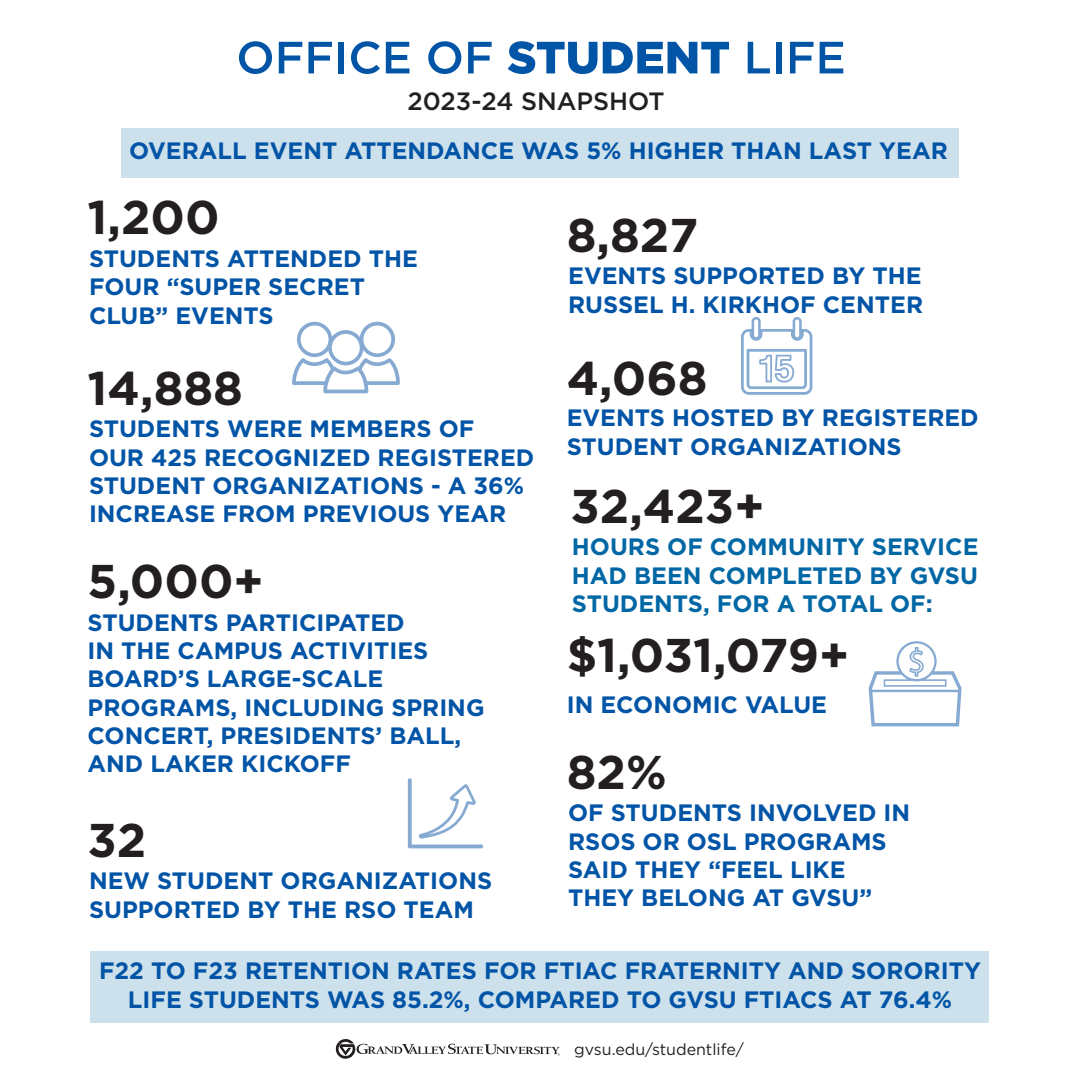
<style>
.page{position:relative;width:1080px;height:1080px;background:#fff}
.page>*{position:absolute;margin:0;border:0;box-sizing:border-box;transform-origin:0 0}
.t1{font:700 47.3px "Gotham";color:#231f20}
.t2{font:500 25px "Gotham";color:#231f20}
.t3{font:700 23.7px/28.4px "Gotham";color:#0154a6}
.t4{font:700 23.7px/28.4px "Gotham";color:#0067a5;text-align:justify}
.t5{font:16px "Gotham";color:#231f20}
</style>
<div class="page">
<div style="left:91px;top:951px;width:898px;height:71px;background:#cde1ed"></div>
<svg style="left:239px;top:41px;width:33px;height:33px"></svg>
<svg style="left:279px;top:42px;width:23px;height:31px"></svg>
<svg style="left:308px;top:42px;width:24px;height:31px"></svg>
<div style="left:338px;top:42px;width:6px;height:31px;background:#0154a6"></div>
<svg style="left:351px;top:41px;width:29px;height:33px"></svg>
<svg style="left:386px;top:42px;width:24px;height:31px"></svg>
<svg style="left:428px;top:41px;width:33px;height:33px"></svg>
<svg style="left:468px;top:42px;width:24px;height:31px"></svg>
<svg style="left:508px;top:41px;width:221px;height:33px"></svg>
<svg style="left:748px;top:42px;width:22px;height:31px"></svg>
<div style="left:776px;top:42px;width:6px;height:31px;background:#0154a6"></div>
<svg style="left:790px;top:42px;width:24px;height:31px"></svg>
<svg style="left:820px;top:42px;width:23px;height:31px"></svg>
<div style="left:121px;top:128px;width:838px;height:50px;background:#cde1ed"></div>
<svg style="left:292px;top:322px;width:108px;height:71px"></svg>
<svg style="left:408px;top:778px;width:75px;height:70px"></svg>
<svg style="left:741px;top:317px;width:71px;height:78px"></svg>
<svg style="left:869px;top:641px;width:93px;height:85px"></svg>
<svg style="left:336px;top:1039px;width:224px;height:20px"></svg>
<p class="t2" style="left:407px;top:85px;width:259px">2023-24 SNAPSHOT</p>
<p class="t3" style="left:129px;top:136px;width:820px">OVERALL EVENT ATTENDANCE WAS 5% HIGHER THAN LAST YEAR</p>
<h1 class="t1" style="left:88px;top:186px;width:134px">1,200</h1>
<p class="t3" style="left:89px;top:244px;width:331px">STUDENTS ATTENDED THE<br>FOUR “SUPER SECRET<br>CLUB” EVENTS</p>
<h1 class="t1" style="left:88px;top:356px;width:157px">14,888</h1>
<p class="t3" style="left:89px;top:414px;width:447px">STUDENTS WERE MEMBERS OF<br>OUR 425 RECOGNIZED REGISTERED<br>STUDENT ORGANIZATIONS - A 36%<br>INCREASE FROM PREVIOUS YEAR</p>
<h1 class="t1" style="left:88px;top:550px;width:178px">5,000+</h1>
<p class="t3" style="left:88px;top:608px;width:398px">STUDENTS PARTICIPATED<br>IN THE CAMPUS ACTIVITIES<br>BOARD’S LARGE-SCALE<br>PROGRAMS, INCLUDING SPRING<br>CONCERT, PRESIDENTS’ BALL,<br>AND LAKER KICKOFF</p>
<h1 class="t1" style="left:88px;top:809px;width:60px">32</h1>
<p class="t3" style="left:89px;top:867px;width:405px">NEW STUDENT ORGANIZATIONS<br>SUPPORTED BY THE RSO TEAM</p>
<h1 class="t1" style="left:567px;top:204px;width:133px">8,827</h1>
<p class="t3" style="left:568px;top:262px;width:356px">EVENTS SUPPORTED BY THE<br>RUSSEL H. KIRKHOF CENTER</p>
<h1 class="t1" style="left:567px;top:347px;width:142px">4,068</h1>
<p class="t3" style="left:567px;top:403px;width:414px">EVENTS HOSTED BY REGISTERED<br>STUDENT ORGANIZATIONS</p>
<h1 class="t1" style="left:571px;top:475px;width:196px">32,423+</h1>
<p class="t4" style="left:572px;top:533px;width:408px">HOURS OF COMMUNITY SERVICE HAD BEEN COMPLETED BY GVSU STUDENTS, FOR A TOTAL OF:</p>
<h1 class="t1" style="left:567px;top:624px;width:284px">$1,031,079+</h1>
<p class="t3" style="left:567px;top:691px;width:262px">IN ECONOMIC VALUE</p>
<p class="t1" style="left:567px;top:741px;width:101px">82%</p>
<p class="t3" style="left:568px;top:799px;width:344px">OF STUDENTS INVOLVED IN<br>RSOS OR OSL PROGRAMS<br>SAID THEY “FEEL LIKE<br>THEY BELONG AT GVSU”</p>
<p class="t3" style="left:99px;top:957px;width:883px;text-align:center">F22 TO F23 RETENTION RATES FOR FTIAC FRATERNITY AND SORORITY<br>LIFE STUDENTS WAS 85.2%, COMPARED TO GVSU FTIACS AT 76.4%</p>
<p class="t5" style="left:574px;top:1039px;width:171px">gvsu.edu/studentlife/</p>
</div>
